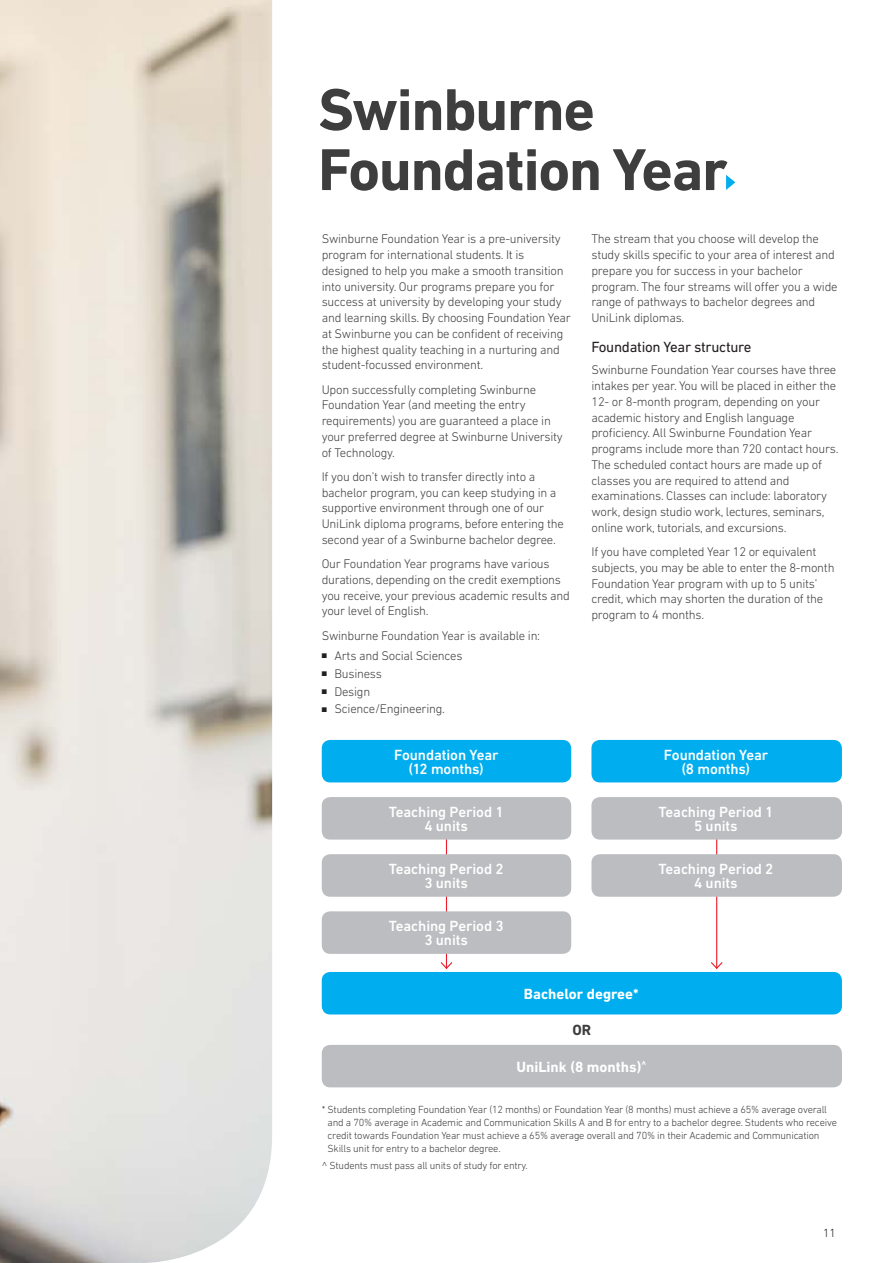
<style>
.page{position:relative;width:893px;height:1263px;background:#fff}
.page>*{position:absolute;margin:0;border:0;box-sizing:border-box;transform-origin:0 0}
.t1{font:700 60px/60px "DIN Next LT Pro";letter-spacing:-.02em;color:#3e3e3f}
.t2{font:500 15px/13.5px "DIN Next LT Pro";letter-spacing:-.01em;color:#fff;text-align:center}
.t3{font:700 15px "DIN Next LT Pro";color:#fff}
.t4{font:15px "DIN Next LT Pro";letter-spacing:-.02em;color:#231f20}
.t5{font:700 15px "DIN Next LT Pro";color:#3e3e3f}
.t6{font:300 12.75px/15.8px "DIN Next LT Pro";letter-spacing:-.02em;color:#3e3e3f}
.t7{font:300 12px "DIN Next LT Pro";color:#231f20}
.t8{font:300 10.5px/12.8px "DIN Next LT Pro";letter-spacing:-.02em;color:#3e3e3f}
.s1{color:#231f20}
</style>
<div class="page">
<img style="left:0;top:0;width:272px;height:1263px">
<div style="left:322px;top:972px;width:520px;height:42px;background:#00aeef;border-radius:9px"></div>
<div style="left:322px;top:1045px;width:520px;height:42px;background:#bcbdc0;border-radius:9px"></div>
<hr style="left:716px;top:830px;width:1px;height:138px;background:#ee1b2c">
<svg style="left:711px;top:961px;width:12px;height:8px"></svg>
<hr style="left:446px;top:830px;width:1px;height:138px;background:#ee1b2c">
<svg style="left:440px;top:961px;width:13px;height:8px"></svg>
<div style="left:322px;top:740px;width:249px;height:42px;background:#00aeef;border-radius:9px"></div>
<div style="left:322px;top:797px;width:249px;height:42px;background:#bcbdc0;border-radius:9px"></div>
<div style="left:322px;top:854px;width:249px;height:43px;background:#bcbdc0;border-radius:9px"></div>
<div style="left:322px;top:911px;width:249px;height:43px;background:#bcbdc0;border-radius:9px"></div>
<div style="left:591px;top:740px;width:251px;height:42px;background:#00aeef;border-radius:9px"></div>
<div style="left:591px;top:797px;width:251px;height:42px;background:#bcbdc0;border-radius:9px"></div>
<div style="left:591px;top:854px;width:251px;height:43px;background:#bcbdc0;border-radius:9px"></div>
<svg style="left:726px;top:175px;width:9px;height:15px"></svg>
<h1 class="t1" style="left:318px;top:79px;width:411px">Swinburne<br>Foundation Year</h1>
<p class="t6" style="left:322px;top:231px;width:251px">Swinburne Foundation Year is a pre-university program for international students. It is designed to help you make a smooth transition into university. Our programs prepare you for success at university by developing your study and learning skills. By choosing Foundation Year at Swinburne you can be confident of receiving the highest quality teaching in a nurturing and student-focussed environment.</p>
<p class="t6" style="left:322px;top:381px;width:243px">Upon successfully completing Swinburne Foundation Year (and meeting the entry requirements) you are guaranteed a place in your preferred degree at Swinburne University of Technology.</p>
<p class="t6" style="left:322px;top:469px;width:244px">If you don’t wish to transfer directly into a bachelor program, you can keep studying in a supportive environment through one of our UniLink diploma programs, before entering the second year of a Swinburne bachelor degree.</p>
<p class="t6" style="left:322px;top:556px;width:250px">Our Foundation Year programs have various durations, depending on the credit exemptions you receive, your previous academic results and your level of English.</p>
<p class="t6" style="left:322px;top:627px;width:220px">Swinburne Foundation Year is available in:</p>
<p class="t6" style="left:322px;top:647px;width:142px"><span class="s1">■</span> Arts and Social Sciences</p>
<p class="t6" style="left:322px;top:665px;width:62px"><span class="s1">■</span> Business</p>
<p class="t6" style="left:322px;top:683px;width:50px"><span class="s1">■</span> Design</p>
<p class="t6" style="left:322px;top:701px;width:125px"><span class="s1">■</span> Science/Engineering.</p>
<p class="t2" style="left:394px;top:748px;width:106px">Foundation Year (12 months)</p>
<p class="t2" style="left:389px;top:805px;width:117px">Teaching Period 1<br>4 units</p>
<p class="t2" style="left:389px;top:862px;width:117px">Teaching Period 2<br>3 units</p>
<p class="t2" style="left:389px;top:919px;width:117px">Teaching Period 3<br>3 units</p>
<p class="t6" style="left:591px;top:231px;width:248px">The stream that you choose will develop the study skills specific to your area of interest and prepare you for success in your bachelor program. The four streams will offer you a wide range of pathways to bachelor degrees and UniLink diplomas.</p>
<p class="t4" style="left:591px;top:338px;width:162px">Foundation Year structure</p>
<p class="t6" style="left:591px;top:362px;width:248px">Swinburne Foundation Year courses have three intakes per year. You will be placed in either the 12- or 8-month program, depending on your academic history and English language proficiency. All Swinburne Foundation Year programs include more than 720 contact hours.<br>The scheduled contact hours are made up of classes you are required to attend and examinations. Classes can include: laboratory work, design studio work, lectures, seminars, online work, tutorials, and excursions.</p>
<p class="t6" style="left:591px;top:544px;width:245px">If you have completed Year 12 or equivalent subjects, you may be able to enter the 8-month Foundation Year program with up to 5 units’ credit, which may shorten the duration of the program to 4 months.</p>
<p class="t2" style="left:664px;top:748px;width:106px">Foundation Year (8 months)</p>
<p class="t2" style="left:658px;top:805px;width:117px">Teaching Period 1<br>5 units</p>
<p class="t2" style="left:658px;top:862px;width:117px">Teaching Period 2<br>4 units</p>
<p class="t3" style="left:524px;top:985px;width:116px">Bachelor degree*</p>
<p class="t5" style="left:572px;top:1021px;width:20px">OR</p>
<p class="t3" style="left:516px;top:1058px;width:131px">UniLink (8 months)<sup>^</sup></p>
<p class="t8" style="left:328px;top:1103px;width:511px;text-indent:-6px">* Students completing Foundation Year (12 months) or Foundation Year (8 months) must achieve a 65% average overall and a 70% average in Academic and Communication Skills A and B for entry to a bachelor degree. Students who receive credit towards Foundation Year must achieve a 65% average overall and 70% in their Academic and Communication Skills unit for entry to a bachelor degree.</p>
<p class="t8" style="left:322px;top:1158px;width:208px">^ Students must pass all units of study for entry.</p>
<p class="t7" style="left:823px;top:1226px;width:14px">11</p>
</div>
